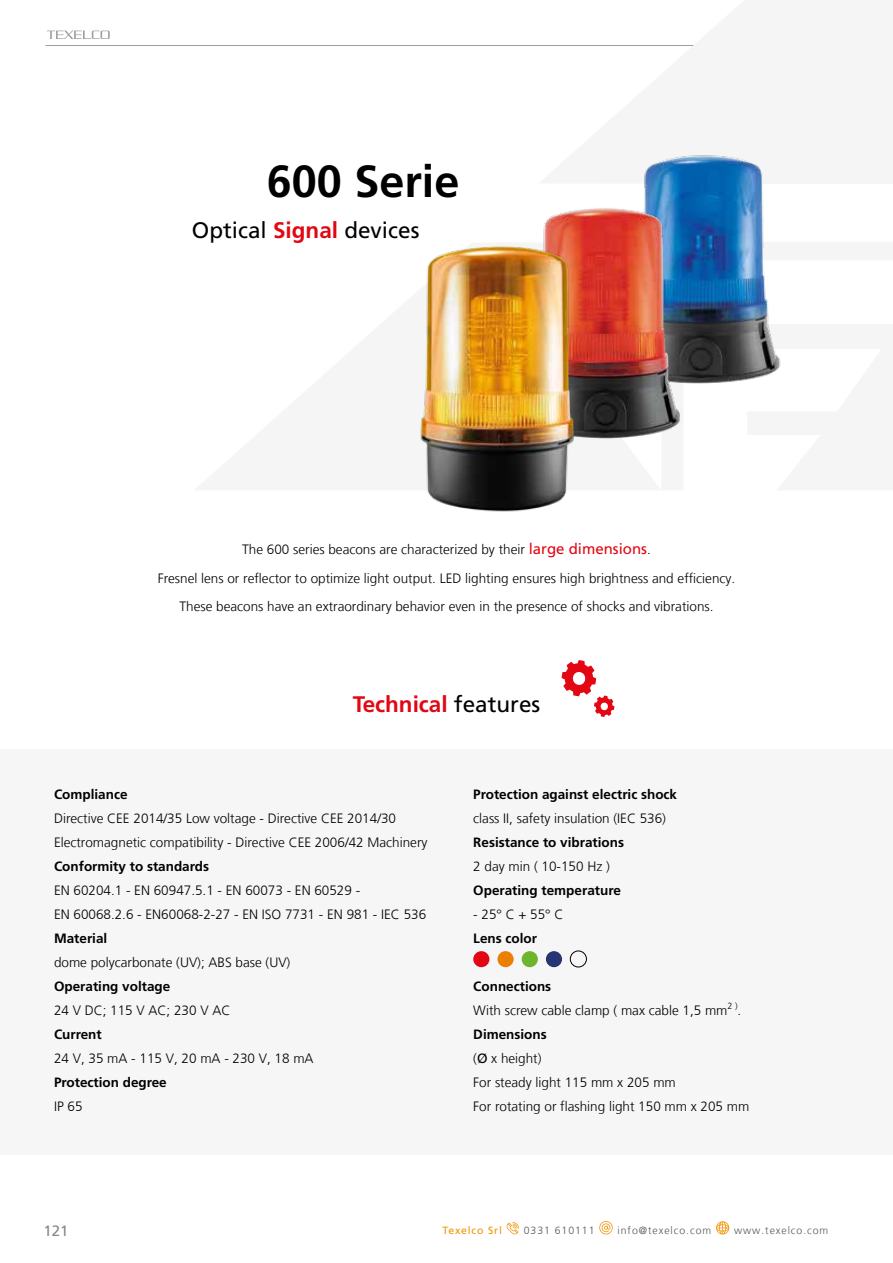
<style>
.page{position:relative;width:893px;height:1263px;background:#fff}
.page>*{position:absolute;margin:0;border:0;box-sizing:border-box;transform-origin:0 0}
.t1{font:700 45px "Frutiger LT Std";color:#000}
.t2{font:22.5px "Frutiger LT Std";color:#000}
.t3{font:700 22.5px "Frutiger LT Std";color:#e30613}
.t4{font:15px "Frutiger LT Std";color:#87878a}
.t5{font:300 13.5px/24px "Frutiger LT";color:#000}
.t6{font:700 13.5px "Frutiger LT Std";color:#000}
.t7{font:300 10.5px "Frutiger LT";letter-spacing:.09em;color:#575756}
.t8{font:10.5px "Frutiger LT Std";letter-spacing:.08em;color:#f29400}
.s1{font-weight:700;color:#e30613}
.s2{font-family:"Frutiger LT Std";font-weight:400;font-size:15px;color:#e30613}
.s3{font-weight:400;color:#000}
.s4{font-family:"Frutiger LT Std";font-weight:400}
</style>
<div class="page">
<svg style="left:506px;top:1222px;width:13px;height:13px"></svg>
<svg style="left:599px;top:1221px;width:14px;height:13px"></svg>
<svg style="left:716px;top:1221px;width:13px;height:13px"></svg>
<svg style="left:47px;top:31px;width:63px;height:8px"></svg>
<hr style="left:45px;top:45px;width:848px;height:1px;background:#9d9d9c">
<div style="left:0;top:749px;width:893px;height:406px;background:#f6f6f6"></div>
<svg style="left:562px;top:660px;width:52px;height:57px"></svg>
<div style="left:473px;top:951px;width:16px;height:16px;background:#e30613;border-radius:50%"></div>
<div style="left:497px;top:951px;width:17px;height:16px;background:#ea8002;border-radius:50%"></div>
<div style="left:522px;top:951px;width:16px;height:16px;background:#6cb52d;border-radius:50%"></div>
<div style="left:546px;top:951px;width:16px;height:16px;background:#273573;border-radius:50%"></div>
<div style="left:570px;top:951px;width:17px;height:16px;border:1px solid #000;border-radius:50%"></div>
<img style="left:644px;top:155px;width:137px;height:229px">
<img style="left:543px;top:196px;width:149px;height:244px">
<img style="left:420px;top:232px;width:172px;height:280px">
<h1 class="t1" style="left:267px;top:155px;width:194px">600 Serie</h1>
<h2 class="t2" style="left:192px;top:217px;width:229px">Optical <span class="s1">Signal</span> devices</h2>
<p class="t5" style="left:158px;top:536px;width:579px;line-height:28.5px;text-align:center">The 600 series beacons are characterized by their <span class="s2">large dimensions</span>.<br>Fresnel lens or reflector to optimize light output. LED lighting ensures high brightness and efficiency.<br>These beacons have an extraordinary behavior even in the presence of shocks and vibrations.</p>
<h2 class="t3" style="left:353px;top:691px;width:189px">Technical <span class="s3">features</span></h2>
<p class="t6" style="left:54px;top:786px;width:75px">Compliance</p>
<p class="t5" style="left:54px;top:807px;width:375px">Directive CEE 2014/35 Low voltage - Directive CEE 2014/30<br>Electromagnetic compatibility - Directive CEE 2006/42 Machinery</p>
<p class="t6" style="left:54px;top:858px;width:157px">Conformity to standards</p>
<p class="t5" style="left:54px;top:879px;width:374px">EN 60204.1 - EN 60947.5.1 - EN 60073 - EN 60529 -<br>EN 60068.2.6 - EN60068-2-27 - EN ISO 7731 - EN 981 - IEC 536</p>
<p class="t6" style="left:54px;top:930px;width:55px">Material</p>
<p class="t5" style="left:54px;top:951px;width:238px">dome polycarbonate (UV); ABS base (UV)</p>
<p class="t6" style="left:54px;top:978px;width:118px">Operating voltage</p>
<p class="t5" style="left:54px;top:999px;width:178px">24 V DC; 115 V AC; 230 V AC</p>
<p class="t6" style="left:54px;top:1026px;width:49px">Current</p>
<p class="t5" style="left:54px;top:1047px;width:261px">24 V, 35 mA - 115 V, 20 mA - 230 V, 18 mA</p>
<p class="t6" style="left:54px;top:1074px;width:114px">Protection degree</p>
<p class="t5" style="left:54px;top:1095px;width:30px">IP 65</p>
<p class="t6" style="left:473px;top:786px;width:205px">Protection against electric shock</p>
<p class="t5" style="left:473px;top:807px;width:194px">class II, safety insulation (IEC 536)</p>
<p class="t6" style="left:473px;top:835px;width:152px">Resistance to vibrations</p>
<p class="t5" style="left:473px;top:855px;width:138px">2 day min ( 10-150 Hz )</p>
<p class="t6" style="left:473px;top:883px;width:149px">Operating temperature</p>
<p class="t5" style="left:473px;top:903px;width:92px">- 25° C + 55° C</p>
<p class="t6" style="left:473px;top:931px;width:65px">Lens color</p>
<p class="t6" style="left:473px;top:978px;width:79px">Connections</p>
<p class="t5" style="left:473px;top:999px;width:270px">With screw cable clamp ( max cable 1,5 mm<sup>2</sup> <sup>)</sup>.</p>
<p class="t6" style="left:473px;top:1026px;width:75px">Dimensions</p>
<p class="t5" style="left:473px;top:1047px;width:278px">(<span class="s4">Ø</span> x height)<br>For steady light 115 mm x 205 mm<br>For rotating or flashing light 150 mm x 205 mm</p>
<p class="t4" style="left:43px;top:1222px;width:27px">121</p>
<p class="t8" style="left:442px;top:1224px;width:61px">Texelco Srl</p>
<p class="t7" style="left:524px;top:1225px;width:72px">0331 610111</p>
<p class="t7" style="left:617px;top:1225px;width:95px">info@texelco.com</p>
<p class="t7" style="left:734px;top:1225px;width:96px">www.texelco.com</p>
</div>
